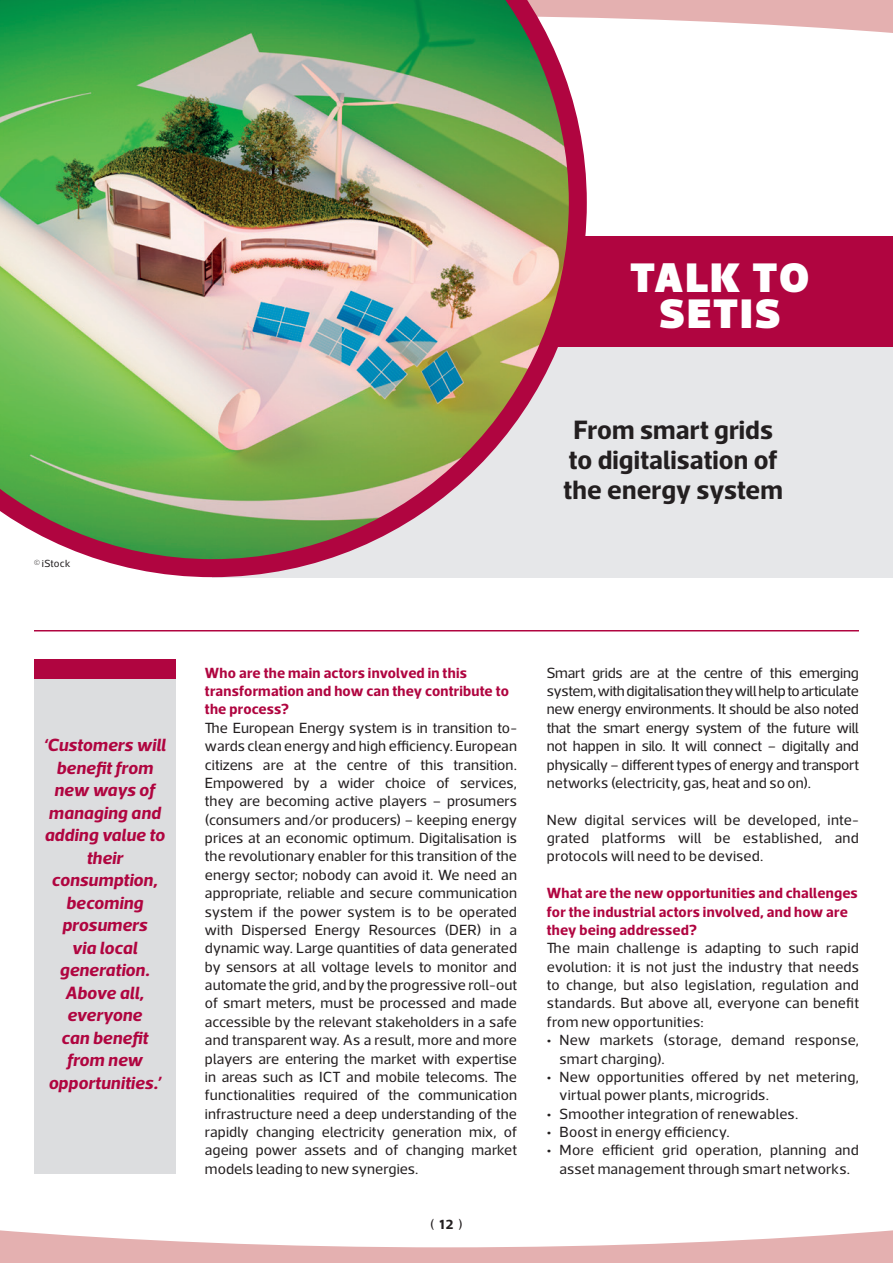
<style>
.page{position:relative;width:893px;height:1263px;background:#fff}
.page>*{position:absolute;margin:0;border:0;box-sizing:border-box;transform-origin:0 0}
.t1{font:900 42px/36.8px "Acto";letter-spacing:.05em;color:#fff;text-align:center}
.t2{font:700 27px/30px "Acto";letter-spacing:.005em;color:#231f20;text-align:center}
.t3{font:italic 700 18px/22.5px "Acto";letter-spacing:.005em;color:#b00540;text-align:center}
.t4{font:15px/18.5px "Acto";letter-spacing:.005em;color:#231f20}
.t5{font:700 15px/18.3px "Acto";letter-spacing:.015em;color:#b00540}
.t6{font:13.5px "Acto";color:#231f20}
.t7{font:10.5px "Acto";letter-spacing:.02em;color:#231f20}
.s1{font-weight:700}
</style>
<div class="page">
<div style="left:212px;top:255px;width:681px;height:322px;background:#e6e7e9"></div>
<svg style="left:587px;top:0;width:306px;height:33px"></svg>
<svg style="left:0;top:1230px;width:893px;height:33px"></svg>
<div style="left:547px;top:237px;width:346px;height:110px;background:#b00540"></div>
<hr style="left:34px;top:630px;width:825px;height:1px;background:#b00540">
<img style="left:0;top:0;width:587px;height:577px">
<div style="left:34px;top:659px;width:141px;height:515px;background:#dcdddf"></div>
<div style="left:34px;top:659px;width:141px;height:19px;background:#b00540"></div>
<p class="t7" style="left:34px;top:558px;width:38px">© iStock</p>
<h1 class="t1" style="left:630px;top:258px;width:181px">TALK TO<br>SETIS</h1>
<h2 class="t2" style="left:563px;top:414px;width:221px">From smart grids to digitalisation of the energy system</h2>
<p class="t3" style="left:43px;top:733px;width:124px">‘Customers will benefit from new ways of managing and adding value to their consumption, becoming prosumers<br>via local generation.<br>Above all, everyone<br>can benefit from new opportunities.’</p>
<p class="t5" style="left:205px;top:663px;width:305px">Who are the main actors involved in this transformation and how can they contribute to the process?</p>
<p class="t4" style="left:205px;top:718px;width:314px">The European Energy system is in transition to&shy;wards clean energy and high efficiency. European citizens are at the centre of this transition.<br>Empowered by a wider choice of services, they are becoming active players – prosumers (consumers and/or producers) – keeping energy prices at an economic optimum. Digitalisation is the revolutionary enabler for this transition of the energy sector; nobody can avoid it. We need an appropriate, reliable and secure communication system if the power system is to be operated with Dispersed Energy Resources (DER) in a dynamic way. Large quantities of data generated by sensors at all voltage levels to monitor and automate the grid, and by the progressive roll-out of smart meters, must be processed and made accessible by the relevant stakeholders in a safe and transparent way. As a result, more and more players are entering the market with expertise in areas such as ICT and mobile telecoms. The functionalities required of the communication infrastructure need a deep understanding of the rapidly changing electricity generation mix, of ageing power assets and of changing market models leading to new synergies.</p>
<p class="t6" style="left:430px;top:1216px;width:34px">( <span class="s1">12</span> )</p>
<p class="t4" style="left:547px;top:663px;width:314px;text-align:justify">Smart grids are at the centre of this emerging system, with digitalisation they will help to articulate new energy environments. It should be also noted that the smart energy system of the future will not happen in silo. It will connect – digitally and physically – different types of energy and transport networks (electricity, gas, heat and so on).</p>
<p class="t4" style="left:547px;top:810px;width:314px;text-align:justify">New digital services will be developed, inte&shy;grated platforms will be established, and protocols will need to be devised.</p>
<p class="t5" style="left:547px;top:883px;width:312px">What are the new opportunities and challenges for the industrial actors involved, and how are they being addressed?</p>
<p class="t4" style="left:547px;top:939px;width:314px;text-align:justify">The main challenge is adapting to such rapid evolution: it is not just the industry that needs to change, but also legislation, regulation and standards. But above all, everyone can benefit from new opportunities:</p>
<p class="t4" style="left:560px;top:1030px;width:301px;text-indent:-13px">• New markets (storage, demand response, smart charging).</p>
<p class="t4" style="left:560px;top:1067px;width:301px;text-indent:-13px">• New opportunities offered by net metering, virtual power plants, microgrids.</p>
<p class="t4" style="left:547px;top:1104px;width:253px">• Smoother integration of renewables.</p>
<p class="t4" style="left:547px;top:1122px;width:184px">• Boost in energy efficiency.</p>
<p class="t4" style="left:547px;top:1141px;width:314px;text-align:center">• More efficient grid operation, planning and asset management through smart networks.</p>
</div>
